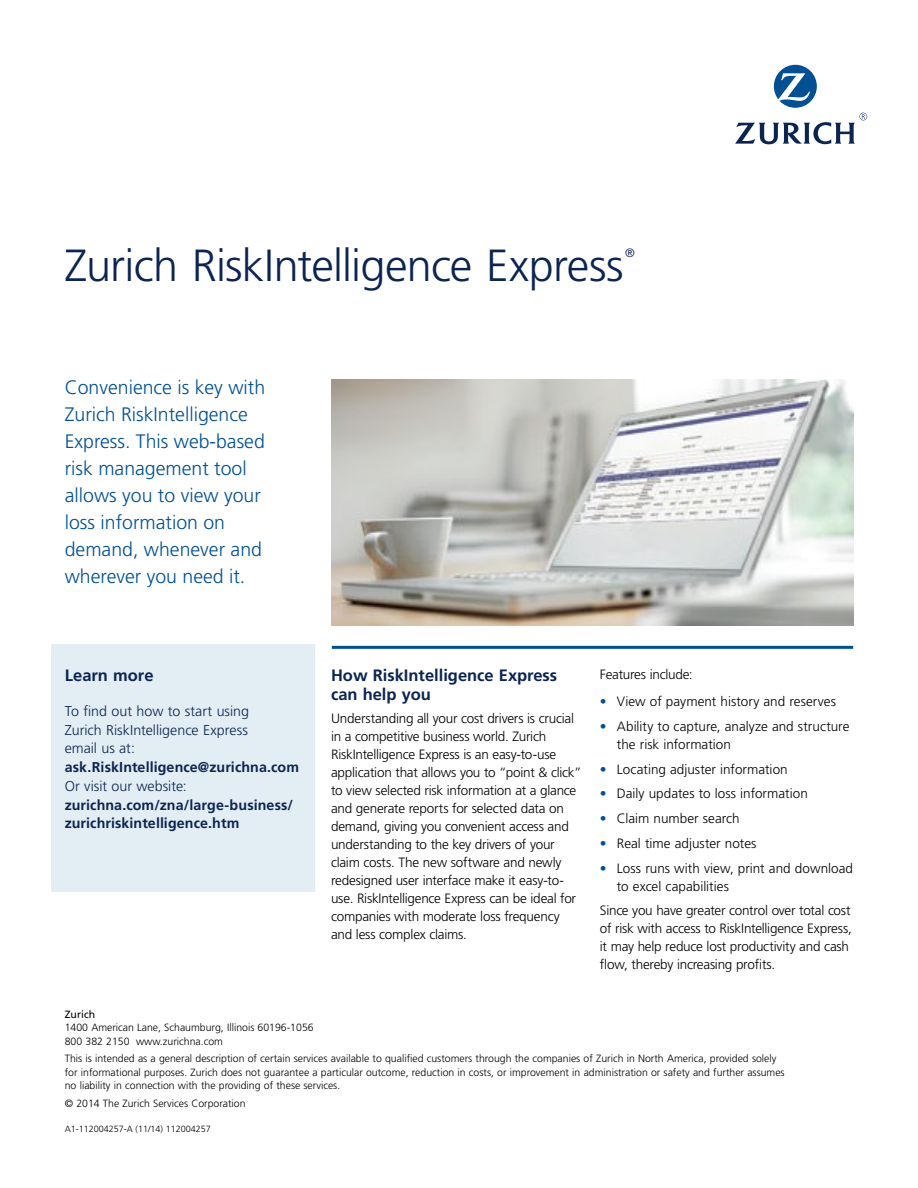
<style>
.page{position:relative;width:918px;height:1188px;background:#fff}
.page>*{position:absolute;margin:0;border:0;box-sizing:border-box;transform-origin:0 0}
.Cover_Title_28pt_Lig{font:300 45px "Frutiger LT Std";letter-spacing:-.015em;color:#0b2451}
.standfirst_one_colum{font:300 19.5px/27px "Frutiger LT Std";color:#005093}
.Body{font:700 16.5px/19.5px "Frutiger LT Std";color:#0b2451}
.Head_3{font:700 16.5px "Frutiger LT Std";color:#0b2451}
.Head_3-2{font:700 14.25px/18.8px "Frutiger LT Std";letter-spacing:.005em;color:#0b2451}
.Head_3-3{font:300 14.25px "Frutiger LT Std";color:#0b2451}
.Body-2{font:300 13.5px/18px "Frutiger LT Std";letter-spacing:-.02em;color:#000}
.Bullet{font:300 13.5px/18px "Frutiger LT Std";letter-spacing:.005em;color:#000}
.Cover_Title_28pt_Lig-2{font:300 12.15px "Frutiger LT Std";color:#0b2451}
.Confetti_Light{font:300 10.5px/13.5px "Frutiger LT Std";color:#000}
.Confetti_Roman{font:10.5px "Frutiger LT Std";color:#000}
.Reference_code{font:300 9px "Frutiger LT Std";color:#000}
.s1{color:#005093}
</style>
<div class="page">
<svg style="left:735px;top:65px;width:132px;height:79px"></svg>
<img style="left:332px;top:379px;width:521px;height:247px">
<hr style="left:332px;top:646px;width:521px;height:3px;background:#005093">
<div style="left:51px;top:644px;width:264px;height:248px;background:#e2edf4"></div>
<p class="Cover_Title_28pt_Lig" style="left:65px;top:240px;width:560px">Zurich RiskIntelligence Express</p>
<p class="Cover_Title_28pt_Lig-2" style="left:625px;top:246px;width:11px">®</p>
<p class="standfirst_one_colum" style="left:65px;top:374px;width:202px">Convenience is key with<br>Zurich RiskIntelligence<br>Express. This web-based risk management tool allows you to view your loss information on demand, whenever and wherever you need it.</p>
<p class="Head_3" style="left:65px;top:665px;width:90px">Learn more</p>
<p class="Head_3-3" style="left:65px;top:703px;width:186px">To find out how to start using</p>
<p class="Head_3-3" style="left:65px;top:722px;width:185px">Zurich RiskIntelligence Express</p>
<p class="Head_3-3" style="left:65px;top:740px;width:72px">email us at:</p>
<p class="Head_3-2" style="left:65px;top:758px;width:236px">ask.RiskIntelligence@zurichna.com</p>
<p class="Head_3-3" style="left:65px;top:778px;width:124px">Or visit our website:</p>
<p class="Head_3-2" style="left:65px;top:795px;width:230px">zurichna.com/zna/large-business/ zurichriskintelligence.htm</p>
<p class="Body" style="left:331px;top:665px;width:228px">How RiskIntelligence Express can help you</p>
<p class="Body-2" style="left:331px;top:709px;width:252px">Understanding all your cost drivers is crucial in a competitive business world. Zurich RiskIntelligence Express is an easy-to-use application that allows you to “point &amp; click” to view selected risk information at a glance and generate reports for selected data on demand, giving you convenient access and understanding to the key drivers of your claim costs. The new software and newly redesigned user interface make it easy-to&shy;use. RiskIntelligence Express can be ideal for companies with moderate loss frequency and less complex claims.</p>
<p class="Body-2" style="left:600px;top:666px;width:94px">Features include:</p>
<p class="Bullet" style="left:600px;top:693px;width:238px"><span class="s1">•</span> View of payment history and reserves</p>
<p class="Bullet" style="left:617px;top:717px;width:234px;text-indent:-17px"><span class="s1">•</span> Ability to capture, analyze and structure the risk information</p>
<p class="Bullet" style="left:600px;top:760px;width:189px"><span class="s1">•</span> Locating adjuster information</p>
<p class="Bullet" style="left:600px;top:785px;width:209px"><span class="s1">•</span> Daily updates to loss information</p>
<p class="Bullet" style="left:600px;top:810px;width:141px"><span class="s1">•</span> Claim number search</p>
<p class="Bullet" style="left:600px;top:834px;width:158px"><span class="s1">•</span> Real time adjuster notes</p>
<p class="Bullet" style="left:617px;top:859px;width:238px;text-indent:-17px"><span class="s1">•</span> Loss runs with view, print and download to excel capabilities</p>
<p class="Body-2" style="left:600px;top:902px;width:253px">Since you have greater control over total cost of risk with access to RiskIntelligence Express, it may help reduce lost productivity and cash flow, thereby increasing profits.</p>
<p class="Confetti_Roman" style="left:65px;top:1008px;width:32px">Zurich</p>
<p class="Confetti_Light" style="left:65px;top:1021px;width:250px">1400 American Lane, Schaumburg, Illinois 60196-1056</p>
<p class="Confetti_Light" style="left:65px;top:1034px;width:160px">800 382 2150 www.zurichna.com</p>
<p class="Confetti_Light" style="left:65px;top:1052px;width:721px">This is intended as a general description of certain services available to qualified customers through the companies of Zurich in North America, provided solely for informational purposes. Zurich does not guarantee a particular outcome, reduction in costs, or improvement in administration or safety and further assumes no liability in connection with the providing of these services.</p>
<p class="Confetti_Light" style="left:65px;top:1097px;width:182px">© 2014 The Zurich Services Corporation</p>
<p class="Reference_code" style="left:65px;top:1124px;width:148px">A1-112004257-A (11/14) 112004257</p>
</div>
